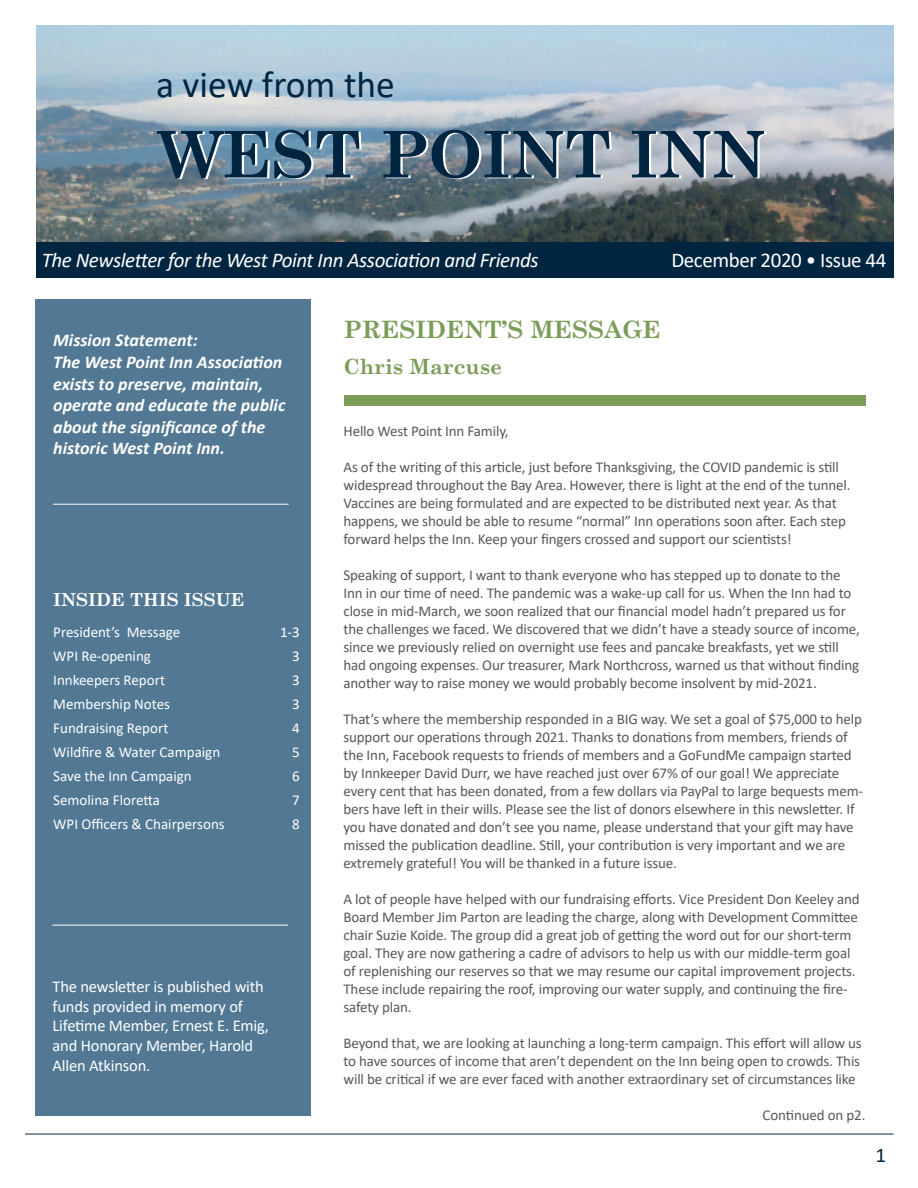
<style>
.page{position:relative;width:918px;height:1188px;background:#fff}
.page>*{position:absolute;margin:0;border:0;box-sizing:border-box;transform-origin:0 0}
.t1{font:700 64.5px "Century Schoolbook";color:#002541}
.t2{font:37.5px "Calibri";color:#002541}
.t3{font:700 24px "Century Schoolbook";color:#7c9d58}
.t4{font:italic 21px "Calibri";letter-spacing:-.02em;color:#fff}
.t5{font:21px "Calibri";letter-spacing:-.02em;color:#fff}
.t6{font:700 21px "Century Schoolbook";color:#7c9d58}
.t7{font:21px "Calibri";color:#002541}
.t8{font:italic 700 18px/21.6px "Calibri";color:#fff}
.t9{font:700 18px "Century Schoolbook";color:#fff}
.t10{font:16.5px/19.8px "Calibri";letter-spacing:-.01em;color:#fff}
.t11{font:15px/18px "Calibri";letter-spacing:-.01em;color:#57585a}
.t12{font:15px "Calibri";color:#fff}
</style>
<div class="page">
<img style="left:36px;top:25px;width:858px;height:217px">
<div style="left:36px;top:242px;width:858px;height:36px;background:#002541"></div>
<div style="left:344px;top:395px;width:522px;height:11px;background:#7c9d58"></div>
<div style="left:36px;top:299px;width:275px;height:817px;background:#527893"></div>
<hr style="left:53px;top:504px;width:236px;height:1px;background:#fff">
<hr style="left:53px;top:925px;width:235px;height:1px;background:#fff">
<hr style="left:25px;top:1134px;width:869px;height:1px;background:#002541">
<h2 class="t2" style="left:156px;top:58px;width:240px">a view from the</h2>
<h1 class="t1" style="left:159px;top:104px;width:608px">WEST POINT INN</h1>
<h3 class="t4" style="left:42px;top:245px;width:498px">The Newsletter for the West Point Inn Association and Friends</h3>
<h3 class="t5" style="left:671px;top:245px;width:217px">December 2020 • Issue 44</h3>
<p class="t8" style="left:53px;top:329px;width:234px">Mission Statement:<br>The West Point Inn Association exists to preserve, maintain, operate and educate the public about the significance of the historic West Point Inn.</p>
<p class="t9" style="left:53px;top:585px;width:193px">INSIDE THIS ISSUE</p>
<p class="t12" style="left:53px;top:621px;width:129px">President’s Message</p>
<p class="t12" style="left:280px;top:621px;width:21px">1-3</p>
<p class="t12" style="left:53px;top:645px;width:99px">WPI Re-opening</p>
<p class="t12" style="left:292px;top:645px;width:9px">3</p>
<p class="t12" style="left:53px;top:669px;width:113px">Innkeepers Report</p>
<p class="t12" style="left:292px;top:669px;width:9px">3</p>
<p class="t12" style="left:53px;top:693px;width:118px">Membership Notes</p>
<p class="t12" style="left:292px;top:693px;width:9px">3</p>
<p class="t12" style="left:53px;top:717px;width:117px">Fundraising Report</p>
<p class="t12" style="left:292px;top:717px;width:9px">4</p>
<p class="t12" style="left:53px;top:741px;width:168px">Wildfire &amp; Water Campaign</p>
<p class="t12" style="left:292px;top:741px;width:9px">5</p>
<p class="t12" style="left:53px;top:765px;width:140px">Save the Inn Campaign</p>
<p class="t12" style="left:292px;top:765px;width:9px">6</p>
<p class="t12" style="left:53px;top:789px;width:108px">Semolina Floretta</p>
<p class="t12" style="left:292px;top:789px;width:9px">7</p>
<p class="t12" style="left:53px;top:813px;width:173px">WPI Officers &amp; Chairpersons</p>
<p class="t12" style="left:292px;top:813px;width:9px">8</p>
<p class="t10" style="left:53px;top:976px;width:218px">The newsletter is published with funds provided in memory of<br>Lifetime Member, Ernest E. Emig, and Honorary Member, Harold<br>Allen Atkinson.</p>
<h3 class="t3" style="left:344px;top:311px;width:319px">PRESIDENT’S MESSAGE</h3>
<h3 class="t6" style="left:344px;top:350px;width:160px">Chris Marcuse</h3>
<p class="t11" style="left:344px;top:421px;width:167px">Hello West Point Inn Family,</p>
<p class="t11" style="left:344px;top:457px;width:509px">As of the writing of this article, just before Thanksgiving, the COVID pandemic is still widespread throughout the Bay Area. However, there is light at the end of the tunnel.<br>Vaccines are being formulated and are expected to be distributed next year. As that happens, we should be able to resume “normal” Inn operations soon after. Each step forward helps the Inn. Keep your fingers crossed and support our scientists!</p>
<p class="t11" style="left:344px;top:565px;width:518px">Speaking of support, I want to thank everyone who has stepped up to donate to the Inn in our time of need. The pandemic was a wake-up call for us. When the Inn had to close in mid-March, we soon realized that our financial model hadn’t prepared us for the challenges we faced. We discovered that we didn’t have a steady source of income, since we previously relied on overnight use fees and pancake breakfasts, yet we still had ongoing expenses. Our treasurer, Mark Northcross, warned us that without finding another way to raise money we would probably become insolvent by mid-2021.</p>
<p class="t11" style="left:344px;top:709px;width:521px">That’s where the membership responded in a BIG way. We set a goal of $75,000 to help support our operations through 2021. Thanks to donations from members, friends of the Inn, Facebook requests to friends of members and a GoFundMe campaign started by Innkeeper David Durr, we have reached just over 67% of our goal! We appreciate every cent that has been donated, from a few dollars via PayPal to large bequests mem&shy;bers have left in their wills. Please see the list of donors elsewhere in this newsletter. If you have donated and don’t see you name, please understand that your gift may have missed the publication deadline. Still, your contribution is very important and we are extremely grateful! You will be thanked in a future issue.</p>
<p class="t11" style="left:344px;top:889px;width:518px">A lot of people have helped with our fundraising efforts. Vice President Don Keeley and Board Member Jim Parton are leading the charge, along with Development Committee chair Suzie Koide. The group did a great job of getting the word out for our short-term goal. They are now gathering a cadre of advisors to help us with our middle-term goal of replenishing our reserves so that we may resume our capital improvement projects.<br>These include repairing the roof, improving our water supply, and continuing the fire&shy;safety plan.</p>
<p class="t11" style="left:344px;top:1033px;width:520px;text-align:justify">Beyond that, we are looking at launching a long-term campaign. This effort will allow us to have sources of income that aren’t dependent on the Inn being open to crowds. This will be critical if we are ever faced with another extraordinary set of circumstances like</p>
<p class="t11" style="left:763px;top:1105px;width:104px">Continued on p2.</p>
<h3 class="t7" style="left:875px;top:1140px;width:12px">1</h3>
</div>
